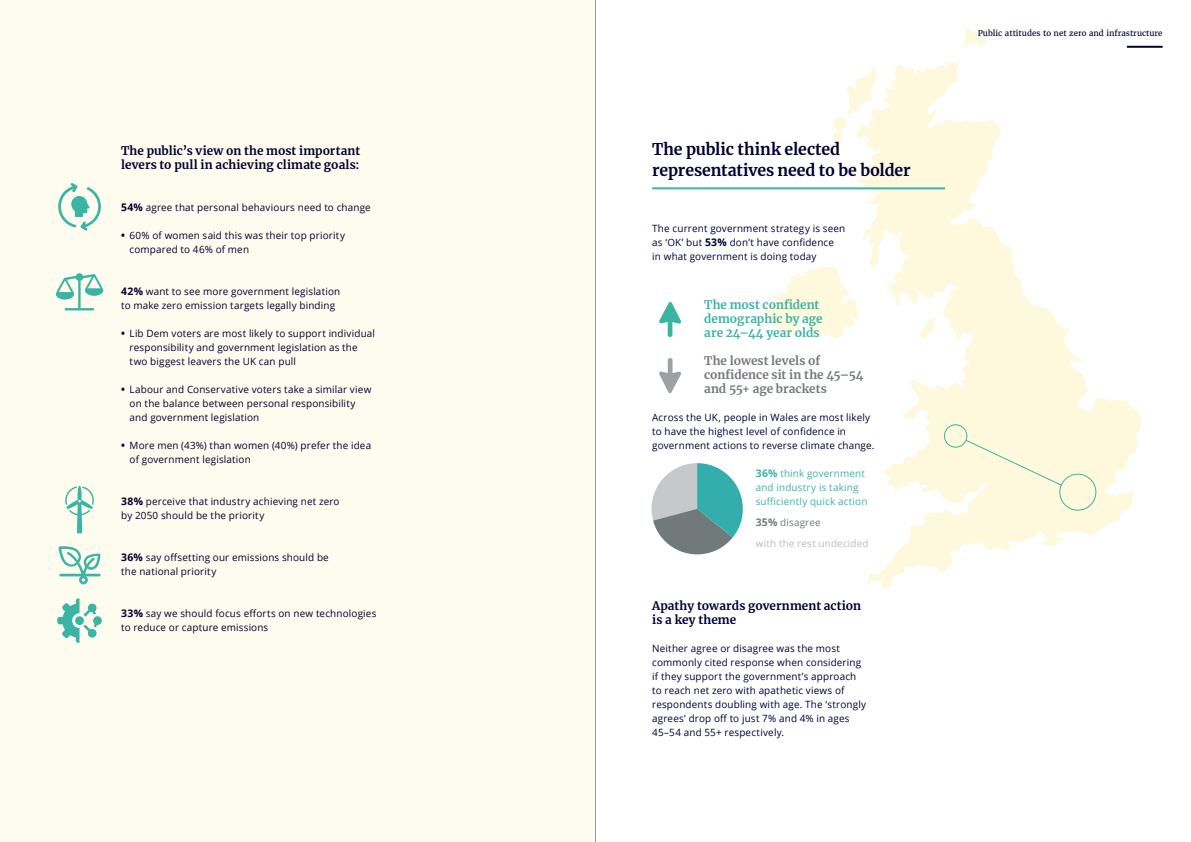
<style>
.page{position:relative;width:1191px;height:842px;background:#fff}
.page>*{position:absolute;margin:0;border:0;box-sizing:border-box;transform-origin:0 0}
.t1{font:700 16px/21px "Merriweather";letter-spacing:-.005em;color:#000032}
.t2{font:700 11.8px/14px "Merriweather";letter-spacing:.005em;color:#000032}
.t3{font:700 11.8px/14px "Merriweather";letter-spacing:.005em;color:#71797b}
.t4{font:700 11.8px/14px "Merriweather";color:#3ab5a3}
.t5{font:10px/14px "Open Sans";letter-spacing:.015em;color:#000032}
.t6{font:10px/14px "Open Sans";letter-spacing:.015em;color:#3ab5a3}
.t7{font:10px/21px "Open Sans";letter-spacing:.02em;color:#b8bcbd}
.t8{font:8px "Merriweather";color:#000032}
.s1{font-weight:700;font-size:10.5px}
.s2{font-weight:700;font-size:10.5px;color:#71797b}
.s3{color:#71797b}
</style>
<div class="page">
<svg style="left:763px;top:266px;width:93px;height:73px"></svg>
<svg style="left:856px;top:62px;width:285px;height:526px"></svg>
<svg style="left:920px;top:313px;width:15px;height:26px"></svg>
<svg style="left:833px;top:65px;width:61px;height:93px"></svg>
<svg style="left:862px;top:180px;width:30px;height:67px"></svg>
<svg style="left:899px;top:239px;width:12px;height:17px"></svg>
<svg style="left:1038px;top:536px;width:26px;height:11px"></svg>
<svg style="left:964px;top:28px;width:23px;height:19px"></svg>
<div style="left:1059px;top:474px;width:37px;height:37px;border:1px solid #3ab5a3;border-radius:50%"></div>
<div style="left:944px;top:424px;width:23px;height:24px;border:1px solid #3ab5a3;border-radius:50%"></div>
<div style="left:965px;top:440px;width:96px;height:45px;background:#fef9dd"></div>
<svg style="left:651px;top:463px;width:92px;height:92px"></svg>
<div style="left:0;top:0;width:595px;height:842px;background:#fefcee"></div>
<hr style="left:1127px;top:46px;width:35px;height:2px;background:#000032">
<hr style="left:652px;top:187px;width:293px;height:2px;background:#3ab5a3">
<svg style="left:58px;top:183px;width:43px;height:48px"></svg>
<svg style="left:56px;top:273px;width:47px;height:37px"></svg>
<svg style="left:65px;top:486px;width:29px;height:47px"></svg>
<hr style="left:59px;top:574px;width:42px;height:2px;background:#3ab5a3">
<svg style="left:59px;top:546px;width:41px;height:38px"></svg>
<svg style="left:57px;top:598px;width:45px;height:45px"></svg>
<svg style="left:659px;top:302px;width:22px;height:35px"></svg>
<svg style="left:659px;top:358px;width:22px;height:35px"></svg>
<hr style="left:595px;top:0;width:1px;height:842px;background:#999">
<p class="t2" style="left:121px;top:143px;width:241px">The public’s view on the most important levers to pull in achieving climate goals:</p>
<p class="t5" style="left:121px;top:200px;width:251px"><span class="s1">54%</span> agree that personal behaviours need to change</p>
<p class="t5" style="left:130px;top:228px;width:217px;text-indent:-9px"><span class="s1">•</span> 60% of women said this was their top priority compared to 46% of men</p>
<p class="t5" style="left:121px;top:284px;width:221px"><span class="s1">42%</span> want to see more government legislation to make zero emission targets legally binding</p>
<p class="t5" style="left:130px;top:326px;width:247px;text-indent:-9px"><span class="s1">•</span> Lib Dem voters are most likely to support individual responsibility and government legislation as the two biggest leavers the UK can pull</p>
<p class="t5" style="left:130px;top:382px;width:243px;text-indent:-9px"><span class="s1">•</span> Labour and Conservative voters take a similar view on the balance between personal responsibility and government legislation</p>
<p class="t5" style="left:130px;top:438px;width:243px;text-indent:-9px"><span class="s1">•</span> More men (43%) than women (40%) prefer the idea of government legislation</p>
<p class="t5" style="left:121px;top:494px;width:220px"><span class="s1">38%</span> perceive that industry achieving net zero by 2050 should be the priority</p>
<p class="t5" style="left:121px;top:550px;width:209px"><span class="s1">36%</span> say offsetting our emissions should be the national priority</p>
<p class="t5" style="left:121px;top:606px;width:257px"><span class="s1">33%</span> say we should focus efforts on new technologies to reduce or capture emissions</p>
<h1 class="t1" style="left:652px;top:138px;width:260px">The public think elected representatives need to be bolder</h1>
<p class="t5" style="left:652px;top:221px;width:195px">The current government strategy is seen as ‘OK’ but <span class="s1">53%</span> don’t have confidence<br>in what government is doing today</p>
<p class="t4" style="left:704px;top:297px;width:120px">The most confident demographic by age are 24–44 year olds</p>
<p class="t3" style="left:704px;top:353px;width:161px">The lowest levels of confidence sit in the 45–54 and 55+ age brackets</p>
<p class="t5" style="left:652px;top:410px;width:224px">Across the UK, people in Wales are most likely to have the highest level of confidence in government actions to reverse climate change.</p>
<p class="t6" style="left:755px;top:466px;width:113px"><span class="s1">36%</span> think government and industry is taking sufficiently quick action</p>
<p class="t7" style="left:755px;top:512px;width:114px"><span class="s2">35%</span> <span class="s3">disagree<br></span>with the rest undecided</p>
<p class="t2" style="left:652px;top:598px;width:210px">Apathy towards government action is a key theme</p>
<p class="t5" style="left:652px;top:641px;width:215px">Neither agree or disagree was the most commonly cited response when considering if they support the government’s approach to reach net zero with apathetic views of respondents doubling with age. The ‘strongly agrees’ drop off to just 7% and 4% in ages 45–54 and 55+ respectively.</p>
<p class="t8" style="left:977px;top:28px;width:186px">Public attitudes to net zero and infrastructure</p>
</div>
